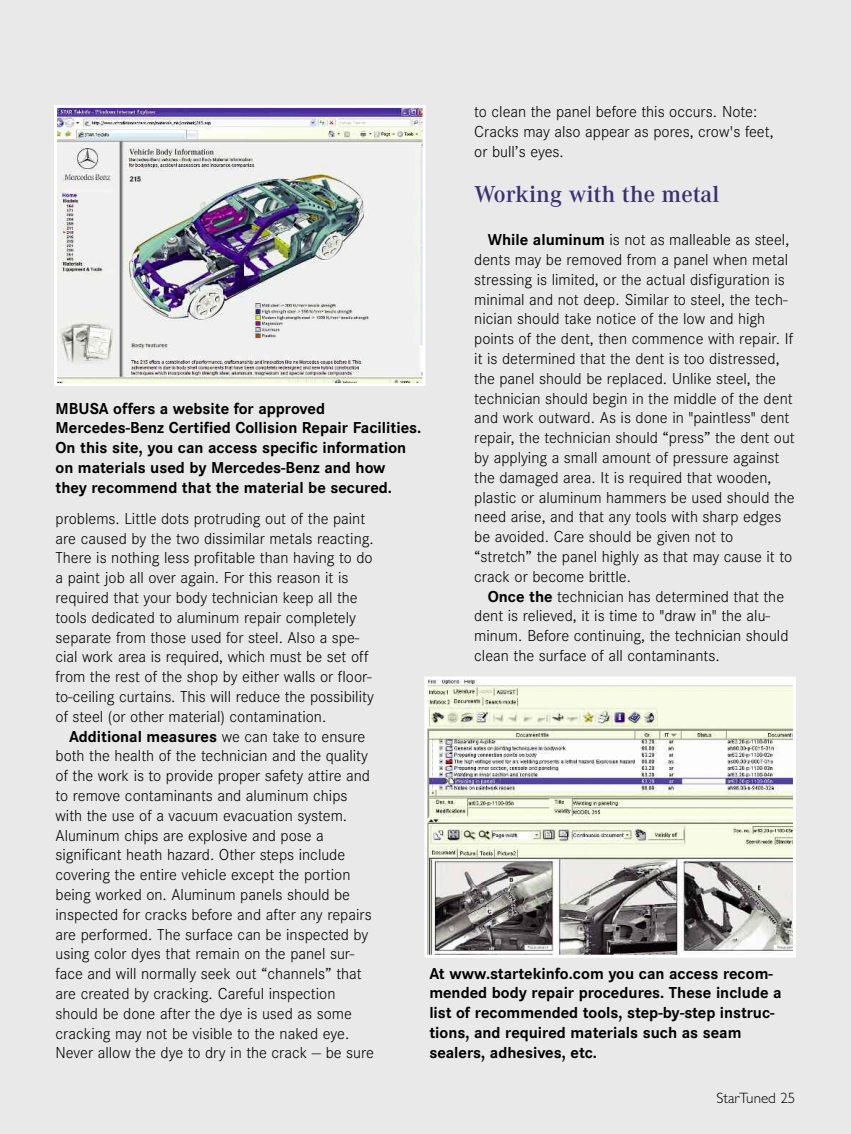
<style>
.page{position:relative;width:851px;height:1134px;background:#fff}
.page>*{position:absolute;margin:0;border:0;box-sizing:border-box;transform-origin:0 0}
.t1{font:600 24px "Corporate A";color:#3b3074}
.t2{font:300 16.5px/19.8px "Corporate S";color:#000}
.t3{font:700 16.5px/19.8px "Corporate S";color:#000}
.t4{font:300 15px "Gill Sans";color:#000}
.s1{font-weight:700}
</style>
<div class="page">
<div style="left:0;top:0;width:850px;height:1134px;background:#e9e9e9"></div>
<img style="left:58px;top:109px;width:363px;height:273px">
<div style="left:54px;top:105px;width:371px;height:281px;border:3px solid #fff"></div>
<img style="left:428px;top:681px;width:363px;height:273px">
<div style="left:424px;top:677px;width:371px;height:281px;border:3px solid #fff"></div>
<p class="t3" style="left:55px;top:398px;width:367px">MBUSA offers a website for approved Mercedes-Benz Certified Collision Repair Facilities.<br>On this site, you can access specific information on materials used by Mercedes-Benz and how<br>they recommend that the material be secured.</p>
<p class="t2" style="left:55px;top:508px;width:320px">problems. Little dots protruding out of the paint are caused by the two dissimilar metals reacting.<br>There is nothing less profitable than having to do a paint job all over again. For this reason it is required that your body technician keep all the tools dedicated to aluminum repair completely separate from those used for steel. Also a spe&shy;cial work area is required, which must be set off from the rest of the shop by either walls or floor&shy;to-ceiling curtains. This will reduce the possibility of steel (or other material) contamination.</p>
<p class="t2" style="left:55px;top:726px;width:320px;text-indent:14px"><span class="s1">Additional measures</span> we can take to ensure both the health of the technician and the quality of the work is to provide proper safety attire and to remove contaminants and aluminum chips with the use of a vacuum evacuation system.<br>Aluminum chips are explosive and pose a significant heath hazard. Other steps include covering the entire vehicle except the portion being worked on. Aluminum panels should be inspected for cracks before and after any repairs are performed. The surface can be inspected by using color dyes that remain on the panel sur&shy;face and will normally seek out “channels” that are created by cracking. Careful inspection should be done after the dye is used as some cracking may not be visible to the naked eye.<br>Never allow the dye to dry in the crack -- be sure</p>
<p class="t2" style="left:474px;top:102px;width:301px">to clean the panel before this occurs. Note:<br>Cracks may also appear as pores, crow's feet, or bull’s eyes.</p>
<h1 class="t1" style="left:474px;top:180px;width:246px">Working with the metal</h1>
<p class="t2" style="left:474px;top:230px;width:322px;text-indent:13px"><span class="s1">While aluminum</span> is not as malleable as steel, dents may be removed from a panel when metal stressing is limited, or the actual disfiguration is minimal and not deep. Similar to steel, the tech&shy;nician should take notice of the low and high points of the dent, then commence with repair. If it is determined that the dent is too distressed, the panel should be replaced. Unlike steel, the technician should begin in the middle of the dent and work outward. As is done in "paintless" dent repair, the technician should “press” the dent out by applying a small amount of pressure against the damaged area. It is required that wooden, plastic or aluminum hammers be used should the need arise, and that any tools with sharp edges be avoided. Care should be given not to “stretch” the panel highly as that may cause it to crack or become brittle.</p>
<p class="t2" style="left:474px;top:586px;width:316px;text-indent:14px"><span class="s1">Once the</span> technician has determined that the dent is relieved, it is time to "draw in" the alu&shy;minum. Before continuing, the technician should clean the surface of all contaminants.</p>
<p class="t3" style="left:429px;top:963px;width:354px">At www.startekinfo.com you can access recom&shy;mended body repair procedures. These include a list of recommended tools, step-by-step instruc&shy;tions, and required materials such as seam sealers, adhesives, etc.</p>
<p class="t4" style="left:716px;top:1089px;width:80px">StarTuned 25</p>
</div>
